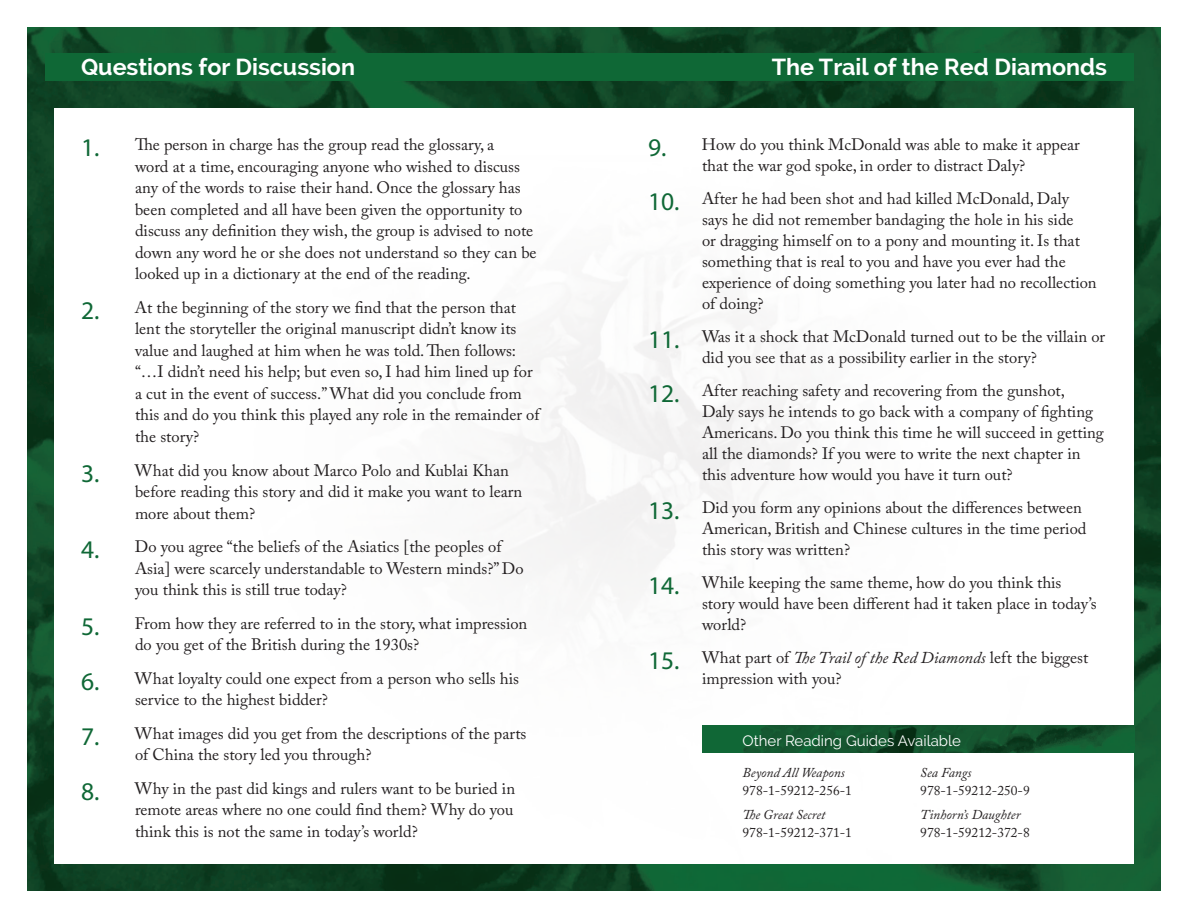
<style>
.page{position:relative;width:1188px;height:918px;background:#fff}
.page>*{position:absolute;margin:0;border:0;box-sizing:border-box;transform-origin:0 0}
.White_Title{font:700 23.25px "Raleway";color:#fff}
.t1{font:16.5px/21.6px "Adobe Caslon Pro";color:#231f20}
.White_Title_Small{font:15px "Raleway";color:#fff}
.titles{font:13.5px/18px "Adobe Caslon Pro";color:#231f20}
.titles-2{font:italic 13.5px/18px "Adobe Caslon Pro";color:#231f20}
.s1{font-family:"Myriad Pro";font-size:25.5px;color:#0f6836}
.s2{font-style:italic}
.s3{font-style:normal}
</style>
<div class="page">
<img style="left:27px;top:27px;width:1134px;height:864px">
<div style="left:54px;top:108px;width:1080px;height:756px;background:#fff"></div>
<img style="left:487px;top:286px;width:606px;height:440px">
<div style="left:45px;top:54px;width:1089px;height:27px;background:#0f6836"></div>
<img style="left:702px;top:726px;width:432px;height:27px">
<p class="White_Title" style="left:81px;top:53px;width:276px">Questions for Discussion</p>
<p class="t1" style="left:135px;top:134px;width:403px;text-indent:-54px"><span class="s1">1.</span> The person in charge has the group read the glossary, a<br>word at a time, encouraging anyone who wished to discuss any of the words to raise their hand. Once the glossary has been completed and all have been given the opportunity to discuss any definition they wish, the group is advised to note down any word he or she does not understand so they can be looked up in a dictionary at the end of the reading.</p>
<p class="t1" style="left:135px;top:296px;width:406px;text-indent:-54px"><span class="s1">2.</span> At the beginning of the story we find that the person that lent the storyteller the original manuscript didn’t know its value and laughed at him when he was told. Then follows: “…I didn’t need his help; but even so, I had him lined up for a cut in the event of success.” What did you conclude from this and do you think this played any role in the remainder of the story?</p>
<p class="t1" style="left:135px;top:459px;width:389px;text-indent:-54px"><span class="s1">3.</span> What did you know about Marco Polo and Kublai Khan before reading this story and did it make you want to learn more about them?</p>
<p class="t1" style="left:135px;top:536px;width:390px;text-indent:-54px"><span class="s1">4.</span> Do you agree “the beliefs of the Asiatics [the peoples of<br>Asia] were scarcely understandable to Western minds?” Do you think this is still true today?</p>
<p class="t1" style="left:135px;top:612px;width:394px;text-indent:-54px"><span class="s1">5.</span> From how they are referred to in the story, what impression do you get of the British during the 1930s?</p>
<p class="t1" style="left:135px;top:667px;width:386px;text-indent:-54px"><span class="s1">6.</span> What loyalty could one expect from a person who sells his service to the highest bidder?</p>
<p class="t1" style="left:135px;top:722px;width:393px;text-indent:-54px"><span class="s1">7.</span> What images did you get from the descriptions of the parts of China the story led you through?</p>
<p class="t1" style="left:135px;top:777px;width:382px;text-align:justify;text-indent:-54px"><span class="s1">8.</span> Why in the past did kings and rulers want to be buried in remote areas where no one could find them? Why do you think this is not the same in today’s world?</p>
<p class="White_Title" style="left:772px;top:53px;width:337px">The Trail of the Red Diamonds</p>
<p class="t1" style="left:648px;top:134px;width:433px;line-height:21px;text-align:center"><span class="s1">9.</span> How do you think McDonald was able to make it appear that the war god spoke, in order to distract Daly?</p>
<p class="t1" style="left:702px;top:188px;width:396px;line-height:21px;text-indent:-54px"><span class="s1">10.</span> After he had been shot and had killed McDonald, Daly says he did not remember bandaging the hole in his side<br>or dragging himself on to a pony and mounting it. Is that something that is real to you and have you ever had the experience of doing something you later had no recollection of doing?</p>
<p class="t1" style="left:702px;top:326px;width:405px;line-height:21px;text-indent:-54px"><span class="s1">11.</span> Was it a shock that McDonald turned out to be the villain or did you see that as a possibility earlier in the story?</p>
<p class="t1" style="left:702px;top:380px;width:403px;line-height:21px;text-indent:-54px"><span class="s1">12.</span> After reaching safety and recovering from the gunshot,<br>Daly says he intends to go back with a company of fighting Americans. Do you think this time he will succeed in getting all the diamonds? If you were to write the next chapter in this adventure how would you have it turn out?</p>
<p class="t1" style="left:702px;top:497px;width:386px;line-height:21px;text-indent:-54px"><span class="s1">13.</span> Did you form any opinions about the differences between<br>American, British and Chinese cultures in the time period this story was written?</p>
<p class="t1" style="left:702px;top:572px;width:396px;line-height:21px;text-indent:-54px"><span class="s1">14.</span> While keeping the same theme, how do you think this story would have been different had it taken place in today’s world?</p>
<p class="t1" style="left:702px;top:647px;width:388px;line-height:21px;text-indent:-54px"><span class="s1">15.</span> What part of <span class="s2">The Trail of the Red Diamonds</span> left the biggest impression with you?</p>
<p class="White_Title_Small" style="left:742px;top:732px;width:220px">Other Reading Guides Available</p>
<p class="titles" style="left:742px;top:763px;width:111px"><span class="s2">Beyond All Weapons<br></span>978-1-59212-256-1</p>
<p class="titles" style="left:742px;top:805px;width:111px"><span class="s2">The Great Secret<br></span>978-1-59212-371-1</p>
<p class="titles" style="left:920px;top:763px;width:111px"><span class="s2">Sea Fangs<br></span>978-1-59212-250-9</p>
<p class="titles-2" style="left:920px;top:805px;width:111px">Tinhorn’s Daughter<br><span class="s3">978-1-59212-372-8</span></p>
</div>
